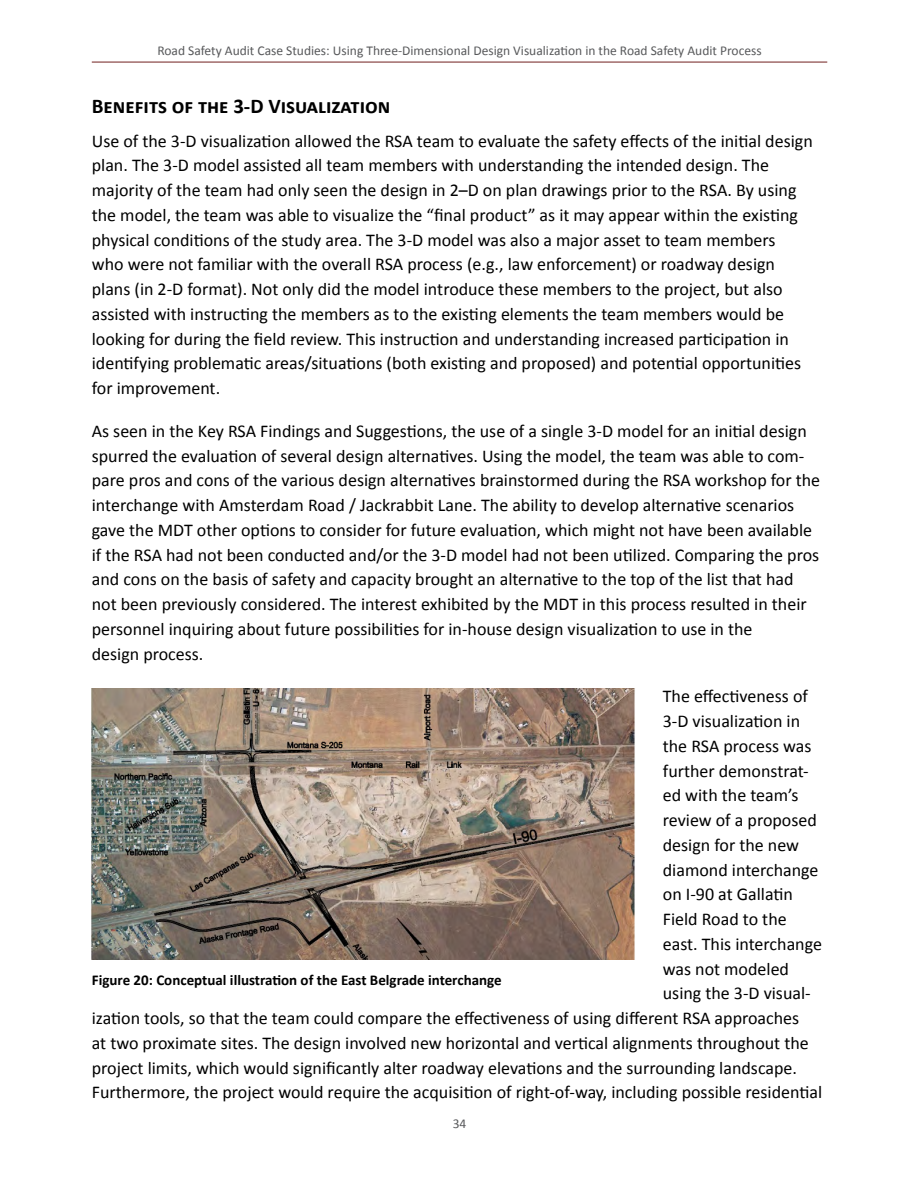
<style>
.page{position:relative;width:918px;height:1188px;background:#fff}
.page>*{position:absolute;margin:0;border:0;box-sizing:border-box;transform-origin:0 0}
.t1{font:700 21px "Calibri";color:#000}
.t2{font:18px/24.8px "Calibri";color:#000}
.t3{font:700 15px "Calibri";color:#000}
.t4{font:13.5px "Calibri";color:#58595b}
</style>
<div class="page">
<hr style="left:92px;top:62px;width:735px;height:1px;background:#711f1e">
<img style="left:91px;top:688px;width:544px;height:271px">
<p class="t4" style="left:157px;top:42px;width:606px">Road Safety Audit Case Studies: Using Three-Dimensional Design Visualization in the Road Safety Audit Process</p>
<p class="t1" style="left:92px;top:93px;width:300px">Benefits of the 3-D Visualization</p>
<p class="t2" style="left:92px;top:128px;width:722px">Use of the 3-D visualization allowed the RSA team to evaluate the safety effects of the initial design plan. The 3-D model assisted all team members with understanding the intended design. The majority of the team had only seen the design in 2–D on plan drawings prior to the RSA. By using the model, the team was able to visualize the “final product” as it may appear within the existing physical conditions of the study area. The 3-D model was also a major asset to team members<br>who were not familiar with the overall RSA process (e.g., law enforcement) or roadway design plans (in 2-D format). Not only did the model introduce these members to the project, but also assisted with instructing the members as to the existing elements the team members would be looking for during the field review. This instruction and understanding increased participation in identifying problematic areas/situations (both existing and proposed) and potential opportunities for improvement.</p>
<p class="t2" style="left:92px;top:419px;width:730px">As seen in the Key RSA Findings and Suggestions, the use of a single 3-D model for an initial design spurred the evaluation of several design alternatives. Using the model, the team was able to com&shy;pare pros and cons of the various design alternatives brainstormed during the RSA workshop for the interchange with Amsterdam Road / Jackrabbit Lane. The ability to develop alternative scenarios gave the MDT other options to consider for future evaluation, which might not have been available if the RSA had not been conducted and/or the 3-D model had not been utilized. Comparing the pros and cons on the basis of safety and capacity brought an alternative to the top of the list that had not been previously considered. The interest exhibited by the MDT in this process resulted in their personnel inquiring about future possibilities for in-house design visualization to use in the<br>design process.</p>
<p class="t2" style="left:663px;top:684px;width:147px">The effectiveness of</p>
<p class="t2" style="left:663px;top:709px;width:139px">3-D visualization in</p>
<p class="t2" style="left:663px;top:734px;width:150px">the RSA process was</p>
<p class="t2" style="left:663px;top:758px;width:147px">further demonstrat-</p>
<p class="t2" style="left:663px;top:783px;width:137px">ed with the team’s</p>
<p class="t2" style="left:663px;top:808px;width:156px">review of a proposed</p>
<p class="t2" style="left:663px;top:833px;width:138px">design for the new</p>
<p class="t2" style="left:663px;top:857px;width:157px">diamond interchange</p>
<p class="t2" style="left:663px;top:882px;width:132px">on I-90 at Gallatin</p>
<p class="t2" style="left:663px;top:907px;width:125px">Field Road to the</p>
<p class="t2" style="left:663px;top:932px;width:161px">east. This interchange</p>
<p class="t2" style="left:663px;top:956px;width:128px">was not modeled</p>
<p class="t2" style="left:663px;top:981px;width:149px">using the 3-D visual-</p>
<p class="t2" style="left:92px;top:1006px;width:709px">ization tools, so that the team could compare the effectiveness of using different RSA approaches</p>
<p class="t2" style="left:92px;top:1031px;width:719px">at two proximate sites. The design involved new horizontal and vertical alignments throughout the</p>
<p class="t2" style="left:92px;top:1055px;width:707px">project limits, which would significantly alter roadway elevations and the surrounding landscape.</p>
<p class="t2" style="left:92px;top:1080px;width:732px">Furthermore, the project would require the acquisition of right-of-way, including possible residential</p>
<p class="t3" style="left:92px;top:971px;width:411px">Figure 20: Conceptual illustration of the East Belgrade interchange</p>
<p class="t4" style="left:453px;top:1115px;width:15px">34</p>
</div>
